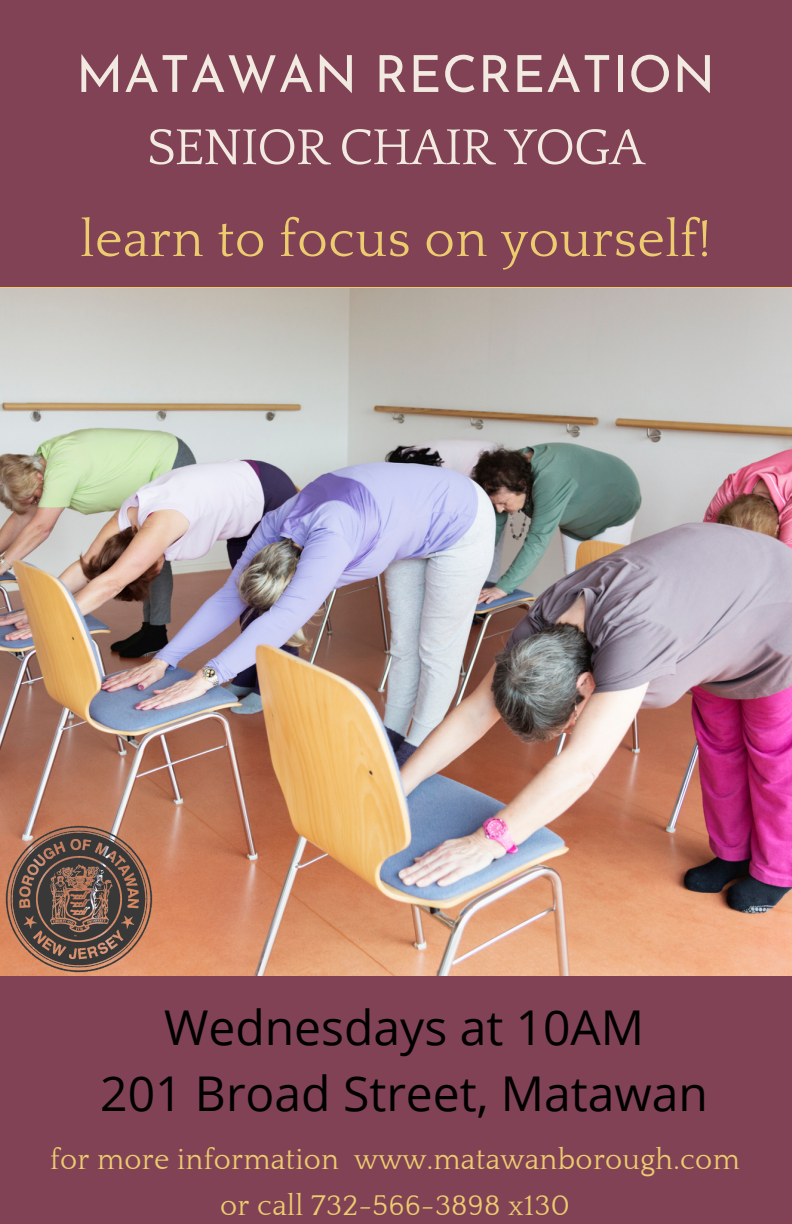
<style>
.page{position:relative;width:792px;height:1224px;background:#fff}
.page>*{position:absolute;margin:0;border:0;box-sizing:border-box;transform-origin:0 0}
.t1{font:52.6px "Quattrocento";letter-spacing:.01em;color:#eccc6e}
.t2{font:52.4px "Quattrocento";letter-spacing:-.025em;color:#f2e9e1}
.t3{font:51px "Josefin Sans";letter-spacing:.01em;color:#f2e9e1}
.t4{font:48px "Open Sans";color:#000}
.t5{font:29.4px/46px "Quattrocento";letter-spacing:.01em;color:#eccc6e;text-align:center}
</style>
<div class="page">
<div style="left:0;top:0;width:792px;height:287px;background:#814256"></div>
<div style="left:0;top:975px;width:792px;height:249px;background:#814256"></div>
<img style="left:0;top:288px;width:792px;height:687px">
<img style="left:3px;top:822px;width:153px;height:153px">
<p class="t3" style="left:76px;top:54px;width:641px">MATAWAN RECREATION</p>
<p class="t2" style="left:147px;top:120px;width:500px">SENIOR CHAIR YOGA</p>
<p class="t1" style="left:80px;top:211px;width:632px">learn to focus on yourself!</p>
<p class="t4" style="left:164px;top:994px;width:481px">Wednesdays at 10AM</p>
<p class="t4" style="left:100px;top:1060px;width:609px">201 Broad Street, Matawan</p>
<p class="t5" style="left:50px;top:1137px;width:691px">for more information www.matawanborough.com or call 732-566-3898 x130</p>
</div>
